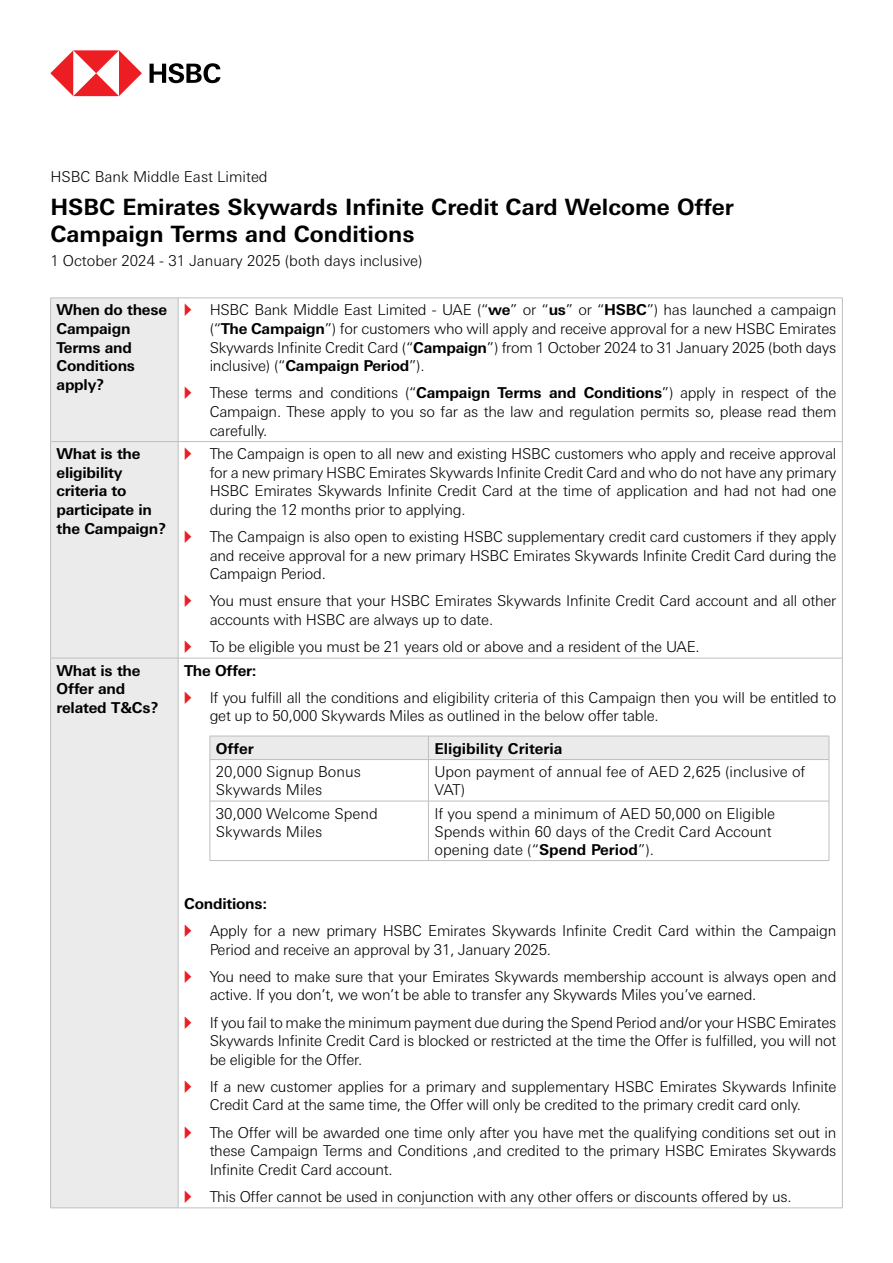
<style>
.page{position:relative;width:893px;height:1263px;background:#fff}
.page>*{position:absolute;margin:0;border:0;box-sizing:border-box;transform-origin:0 0}
.t1{font:700 22.5px/27px "Univers Nextfor HSBC";color:#000}
.t2{font:300 15px/18.6px "Univers Nextfor HSBC";letter-spacing:-.015em;color:#000}
.t3{font:700 15px/18.6px "Univers Nextfor HSBC";letter-spacing:-.015em;color:#000}
.s1{font-weight:700}
</style>
<div class="page">
<div style="left:51px;top:299px;width:127px;height:908px;background:#ebebec"></div>
<hr style="left:50px;top:298px;width:128px;height:1px;background:#bcbec0">
<hr style="left:50px;top:298px;width:1px;height:143px;background:#bcbec0">
<hr style="left:178px;top:298px;width:665px;height:1px;background:#bcbec0">
<hr style="left:178px;top:298px;width:1px;height:143px;background:#bcbec0">
<hr style="left:842px;top:298px;width:1px;height:143px;background:#bcbec0">
<hr style="left:50px;top:441px;width:128px;height:1px;background:#bcbec0">
<hr style="left:50px;top:442px;width:1px;height:216px;background:#bcbec0">
<hr style="left:178px;top:441px;width:665px;height:1px;background:#bcbec0">
<hr style="left:178px;top:442px;width:1px;height:216px;background:#bcbec0">
<hr style="left:842px;top:442px;width:1px;height:216px;background:#bcbec0">
<hr style="left:50px;top:658px;width:128px;height:1px;background:#bcbec0">
<hr style="left:50px;top:658px;width:1px;height:549px;background:#bcbec0">
<hr style="left:178px;top:658px;width:665px;height:1px;background:#bcbec0">
<hr style="left:178px;top:658px;width:1px;height:549px;background:#bcbec0">
<hr style="left:842px;top:658px;width:1px;height:549px;background:#bcbec0">
<hr style="left:50px;top:1207px;width:128px;height:1px;background:#bcbec0">
<hr style="left:178px;top:1207px;width:665px;height:1px;background:#bcbec0">
<div style="left:210px;top:736px;width:620px;height:23px;background:#ebebec"></div>
<hr style="left:210px;top:759px;width:218px;height:1px;background:#bcbec0">
<hr style="left:210px;top:760px;width:1px;height:41px;background:#bcbec0">
<hr style="left:428px;top:759px;width:401px;height:1px;background:#bcbec0">
<hr style="left:428px;top:760px;width:1px;height:41px;background:#bcbec0">
<hr style="left:829px;top:760px;width:1px;height:41px;background:#bcbec0">
<hr style="left:210px;top:801px;width:218px;height:1px;background:#bcbec0">
<hr style="left:210px;top:801px;width:1px;height:59px;background:#bcbec0">
<hr style="left:428px;top:801px;width:401px;height:1px;background:#bcbec0">
<hr style="left:428px;top:801px;width:1px;height:59px;background:#bcbec0">
<hr style="left:829px;top:801px;width:1px;height:59px;background:#bcbec0">
<hr style="left:210px;top:860px;width:218px;height:1px;background:#bcbec0">
<hr style="left:428px;top:860px;width:401px;height:1px;background:#bcbec0">
<svg style="left:50px;top:50px;width:92px;height:46px"></svg>
<svg style="left:150px;top:63px;width:70px;height:20px"></svg>
<p class="t2" style="left:50px;top:166px;width:219px">HSBC Bank Middle East Limited</p>
<h1 class="t1" style="left:50px;top:192px;width:685px">HSBC Emirates Skywards Infinite Credit Card Welcome Offer<br>Campaign Terms and Conditions</h1>
<p class="t2" style="left:50px;top:251px;width:374px">1 October 2024 - 31 January 2025 (both days inclusive(</p>
<p class="t3" style="left:57px;top:300px;width:112px">When do these<br>Campaign<br>Terms and<br>Conditions apply?</p>
<p class="t2" style="left:210px;top:300px;width:628px">HSBC Bank Middle East Limited - UAE (“<span class="s1">we</span>” or “<span class="s1">us</span>” or “<span class="s1">HSBC</span>”) has launched a campaign</p>
<p class="t2" style="left:210px;top:318px;width:628px;text-align:justify">(“<span class="s1">The Campaign</span>”) for customers who will apply and receive approval for a new HSBC Emirates Skywards Infinite Credit Card (“<span class="s1">Campaign</span>”) from 1 October 2024 to 31 January 2025 (both days inclusive) (“<span class="s1">Campaign Period</span> .(“</p>
<p class="t2" style="left:584px;top:383px;width:254px"><span class="s1">Conditions</span>”) apply in respect of the</p>
<p class="t2" style="left:210px;top:383px;width:282px">These terms and conditions (“<span class="s1">Campaign</span></p>
<p class="t2" style="left:210px;top:401px;width:628px">Campaign. These apply to you so far as the law and regulation permits so, please read them carefully.</p>
<p class="t3" style="left:498px;top:383px;width:46px">Terms</p>
<p class="t3" style="left:549px;top:383px;width:29px">and</p>
<p class="t3" style="left:57px;top:443px;width:111px">What is the eligibility criteria to participate in the Campaign?</p>
<p class="t2" style="left:210px;top:443px;width:628px">The Campaign is open to all new and existing HSBC customers who apply and receive approval</p>
<p class="t2" style="left:210px;top:462px;width:628px;text-align:justify">for a new primary HSBC Emirates Skywards Infinite Credit Card and who do not have any primary HSBC Emirates Skywards Infinite Credit Card at the time of application and had not had one during the 12 months prior to applying.</p>
<p class="t2" style="left:210px;top:526px;width:628px">The Campaign is also open to existing HSBC supplementary credit card customers if they apply</p>
<p class="t2" style="left:210px;top:545px;width:628px">and receive approval for a new primary HSBC Emirates Skywards Infinite Credit Card during the<br>Campaign Period.</p>
<p class="t2" style="left:210px;top:591px;width:628px">You must ensure that your HSBC Emirates Skywards Infinite Credit Card account and all other</p>
<p class="t2" style="left:210px;top:605px;width:492px;line-height:27.2px">accounts with HSBC are always up to date.<br>To be eligible you must be 21 years old or above and a resident of the UAE.</p>
<p class="t3" style="left:57px;top:660px;width:103px">What is the<br>Offer and related T&amp;Cs?</p>
<p class="t3" style="left:184px;top:660px;width:74px">The Offer:</p>
<p class="t2" style="left:210px;top:687px;width:628px">If you fulfill all the conditions and eligibility criteria of this Campaign then you will be entitled to</p>
<p class="t2" style="left:210px;top:706px;width:450px">get up to 50,000 Skywards Miles as outlined in the below offer table.</p>
<p class="t3" style="left:434px;top:738px;width:130px">Eligibility Criteria</p>
<p class="t3" style="left:216px;top:738px;width:39px">Offer</p>
<p class="t2" style="left:216px;top:762px;width:146px;line-height:18px">20,000 Signup Bonus<br>Skywards Miles</p>
<p class="t2" style="left:434px;top:762px;width:372px;line-height:18px">Upon payment of annual fee of AED 2,625 (inclusive of<br>VAT(</p>
<p class="t2" style="left:216px;top:803px;width:163px;line-height:18px">30,000 Welcome Spend<br>Skywards Miles</p>
<p class="t2" style="left:434px;top:803px;width:342px;line-height:18px">If you spend a minimum of AED 50,000 on Eligible<br>Spends within 60 days of the Credit Card Account opening date (“<span class="s1">Spend Period</span> .(“</p>
<p class="t3" style="left:184px;top:893px;width:84px">Conditions:</p>
<p class="t2" style="left:210px;top:920px;width:628px">Apply for a new primary HSBC Emirates Skywards Infinite Credit Card within the Campaign</p>
<p class="t2" style="left:210px;top:935px;width:628px;line-height:27.2px">Period and receive an approval by 31, January 2025.<br>You need to make sure that your Emirates Skywards membership account is always open and</p>
<p class="t2" style="left:210px;top:980px;width:628px;line-height:27.2px">active If. you don ,t’ we won t’ be able to transfer any Skywards Miles you’ve earned.<br>If you fail to make the minimum payment due during the Spend Period and/or your HSBC Emirates</p>
<p class="t2" style="left:210px;top:1030px;width:628px">Skywards Infinite Credit Card is blocked or restricted at the time the Offer is fulfilled, you will not be eligible for the Offer.</p>
<p class="t2" style="left:210px;top:1076px;width:628px">aIf new customer applies for a primary and supplementary HSBC Emirates Skywards Infinite</p>
<p class="t2" style="left:210px;top:1090px;width:628px;line-height:27.2px">Credit Card at the same time, the Offer will only be credited to the primary credit card only.<br>The Offer will be awarded one time only after you have met the qualifying conditions set out in</p>
<p class="t2" style="left:210px;top:1140px;width:628px">these Campaign Terms and Conditions ,and credited to the primary HSBC Emirates Skywards<br>Infinite Credit Card account.</p>
<p class="t2" style="left:210px;top:1186px;width:583px">This Offer cannot be used in conjunction with any other offers or discounts offered by us.</p>
</div>
